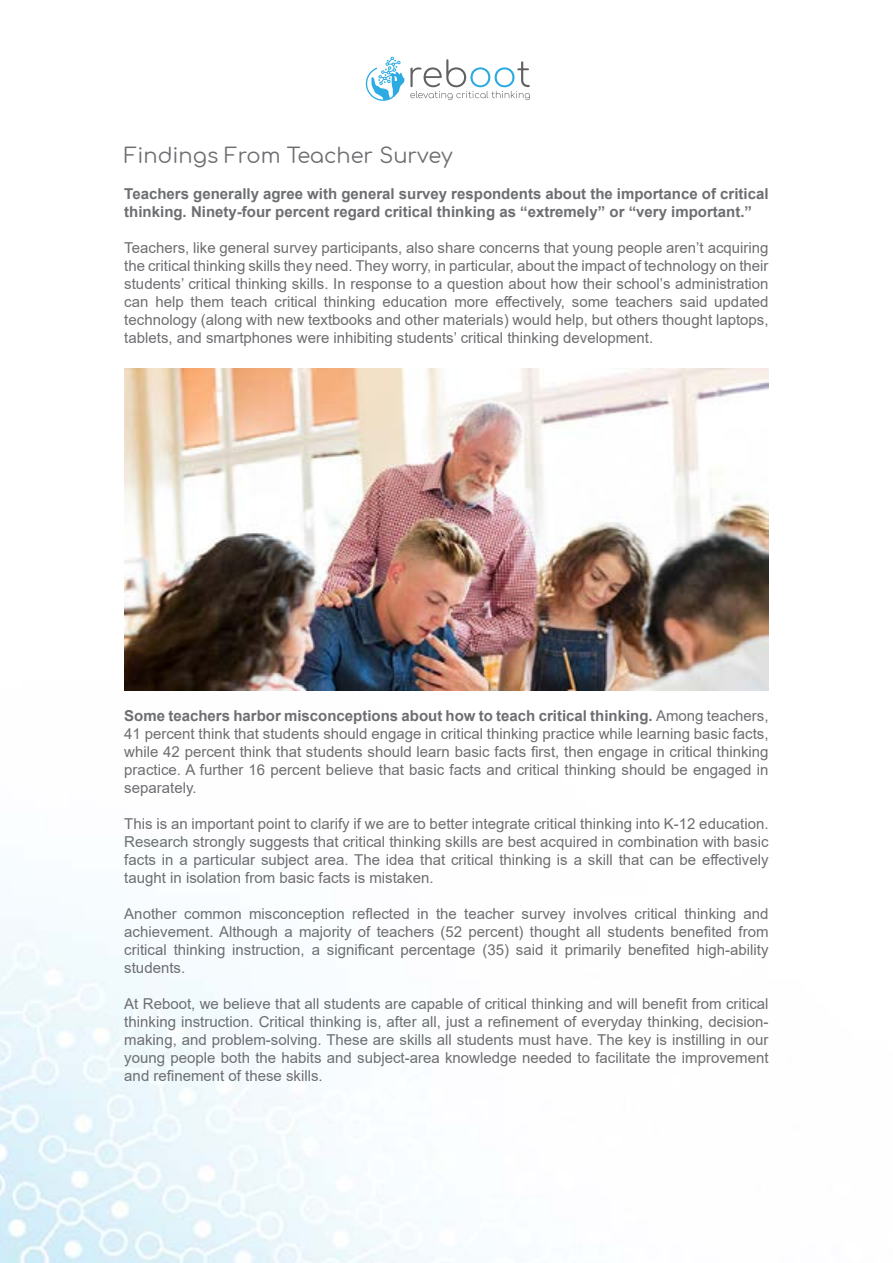
<style>
.page{position:relative;width:893px;height:1263px;background:#fff}
.page>*{position:absolute;margin:0;border:0;box-sizing:border-box;transform-origin:0 0}
.t1{font:21px "Comfortaa";color:#6d6e71}
.t2{font:15px/18px "Arial";color:#6d6e71;text-align:justify}
.t3{font:700 15px/18px "Arial";color:#6d6e71}
.s1{font-weight:700}
</style>
<div class="page">
<img style="left:0;top:667px;width:769px;height:596px">
<svg style="left:410px;top:59px;width:120px;height:41px"></svg>
<svg style="left:365px;top:57px;width:39px;height:44px"></svg>
<img style="left:124px;top:368px;width:644px;height:322px">
<h1 class="t1" style="left:124px;top:137px;width:330px">Findings From Teacher Survey</h1>
<p class="t3" style="left:124px;top:185px;width:646px">Teachers generally agree with general survey respondents about the importance of critical thinking. Ninety-four percent regard critical thinking as “extremely” or “very important.”</p>
<p class="t2" style="left:124px;top:239px;width:646px">Teachers, like general survey participants, also share concerns that young people aren’t acquiring the critical thinking skills they need. They worry, in particular, about the impact of technology on their students’ critical thinking skills. In response to a question about how their school’s administration can help them teach critical thinking education more effectively, some teachers said updated technology (along with new textbooks and other materials) would help, but others thought laptops, tablets, and smartphones were inhibiting students’ critical thinking development.</p>
<p class="t2" style="left:124px;top:707px;width:646px"><span class="s1">Some teachers harbor misconceptions about how to teach critical thinking.</span> Among teachers, 41 percent think that students should engage in critical thinking practice while learning basic facts, while 42 percent think that students should learn basic facts first, then engage in critical thinking practice. A further 16 percent believe that basic facts and critical thinking should be engaged in separately.</p>
<p class="t2" style="left:124px;top:815px;width:646px">This is an important point to clarify if we are to better integrate critical thinking into K-12 education.<br>Research strongly suggests that critical thinking skills are best acquired in combination with basic facts in a particular subject area. The idea that critical thinking is a skill that can be effectively taught in isolation from basic facts is mistaken.</p>
<p class="t2" style="left:124px;top:905px;width:646px">Another common misconception reflected in the teacher survey involves critical thinking and achievement. Although a majority of teachers (52 percent) thought all students benefited from critical thinking instruction, a significant percentage (35) said it primarily benefited high-ability students.</p>
<p class="t2" style="left:124px;top:995px;width:646px">At Reboot, we believe that all students are capable of critical thinking and will benefit from critical thinking instruction. Critical thinking is, after all, just a refinement of everyday thinking, decision&shy;making, and problem-solving. These are skills all students must have. The key is instilling in our young people both the habits and subject-area knowledge needed to facilitate the improvement and refinement of these skills.</p>
</div>
